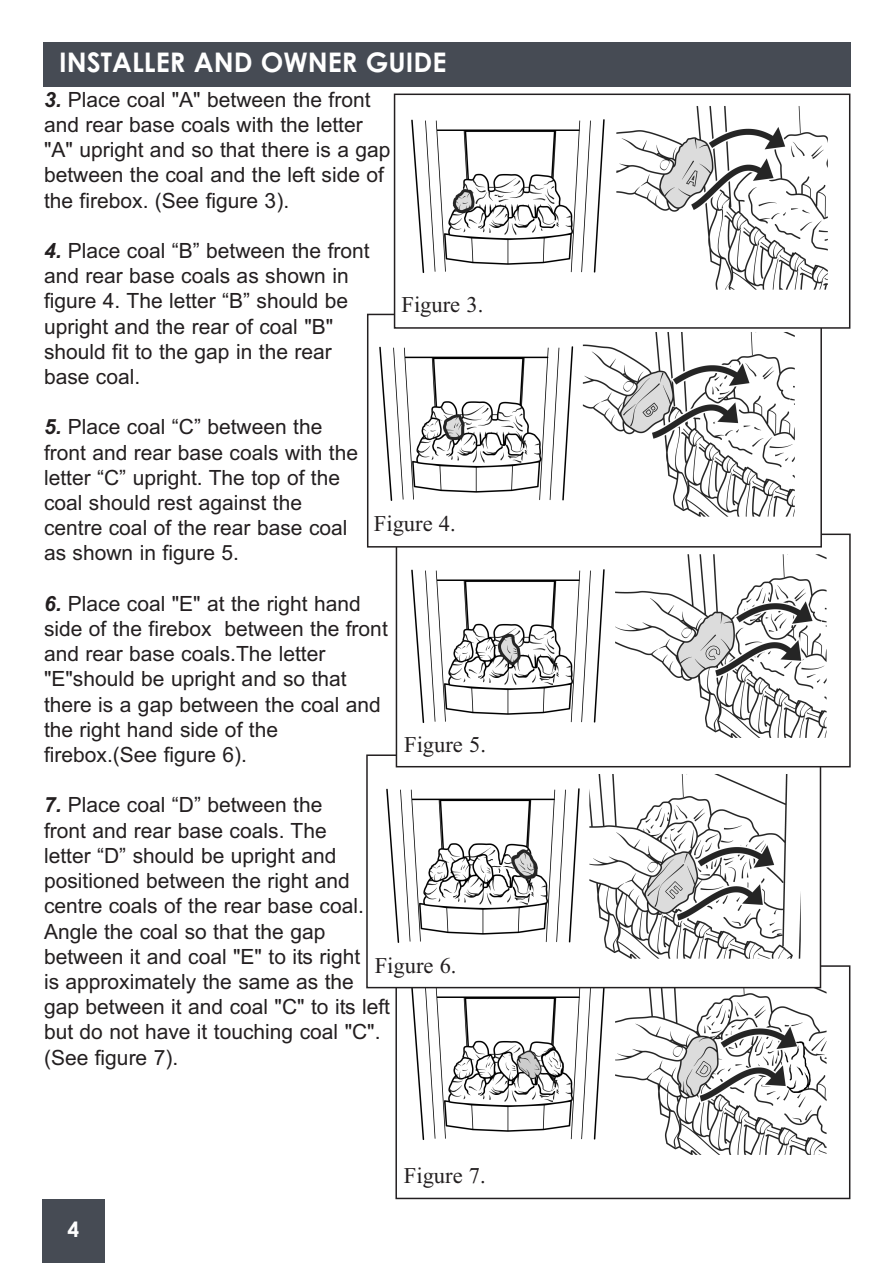
<style>
.page{position:relative;width:893px;height:1263px;background:#fff}
.page>*{position:absolute;margin:0;border:0;box-sizing:border-box;transform-origin:0 0}
.t1{font:33px "Arial";color:#fff}
.t2{font:700 27px "Century Gothic";color:#fff}
.t3{font:22.5px "Times New Roman";color:#231f20}
.t4{font:21px/25.2px "Arial";color:#231f20}
.t5{font:700 21px "Century Gothic";color:#fff}
.s1{font-weight:700;font-style:italic}
</style>
<div class="page">
<img style="left:404px;top:968px;width:423px;height:187px">
<div style="left:395px;top:965px;width:455px;height:234px;border:2px solid #231f20"></div>
<div style="left:367px;top:755px;width:453px;height:232px;background:#fff"></div>
<img style="left:386px;top:774px;width:415px;height:185px">
<div style="left:366px;top:754px;width:455px;height:234px;border:2px solid #231f20"></div>
<div style="left:373px;top:955px;width:125px;height:27px;background:#fff"></div>
<div style="left:396px;top:534px;width:454px;height:233px;background:#fff"></div>
<img style="left:411px;top:554px;width:416px;height:184px">
<div style="left:396px;top:534px;width:455px;height:233px;border:2px solid #231f20"></div>
<div style="left:403px;top:735px;width:110px;height:27px;background:#fff"></div>
<div style="left:368px;top:314px;width:453px;height:233px;background:#fff"></div>
<img style="left:379px;top:332px;width:416px;height:185px">
<div style="left:367px;top:314px;width:455px;height:234px;border:2px solid #231f20"></div>
<div style="left:372px;top:514px;width:115px;height:28px;background:#fff"></div>
<div style="left:395px;top:94px;width:455px;height:234px;background:#fff"></div>
<img style="left:411px;top:106px;width:417px;height:184px">
<div style="left:394px;top:94px;width:456px;height:235px;border:2px solid #231f20"></div>
<div style="left:43px;top:43px;width:807px;height:44px;background:#464b54"></div>
<div style="left:43px;top:1199px;width:62px;height:64px;background:#464b54"></div>
<p class="t2" style="left:59px;top:47px;width:389px">INSTALLER AND OWNER GUIDE</p>
<h1 class="t1" style="left:193px;top:47px;width:508px">INSTALLER AND OWNER GUIDE</h1>
<p class="t4" style="left:44px;top:87px;width:348px"><span class="s1">3.</span> Place coal "A" between the front and rear base coals with the letter "A" upright and so that there is a gap between the coal and the left side of the firebox. (See figure 3).</p>
<p class="t4" style="left:44px;top:238px;width:327px"><span class="s1">4.</span> Place coal “B” between the front and rear base coals as shown in figure 4. The letter “B” should be upright and the rear of coal "B" should fit to the gap in the rear base coal.</p>
<p class="t4" style="left:44px;top:415px;width:316px"><span class="s1">5.</span> Place coal “C” between the front and rear base coals with the letter “C” upright. The top of the coal should rest against the centre coal of the rear base coal as shown in figure 5.</p>
<p class="t4" style="left:44px;top:591px;width:345px"><span class="s1">6.</span> Place coal "E" at the right hand side of the firebox between the front and rear base coals.The letter "E"should be upright and so that there is a gap between the coal and the right hand side of the firebox.(See figure 6).</p>
<p class="t4" style="left:44px;top:793px;width:347px"><span class="s1">7.</span> Place coal “D” between the<br>front and rear base coals. The<br>letter “D” should be upright and positioned between the right and centre coals of the rear base coal.<br>Angle the coal so that the gap between it and coal "E" to its right<br>is approximately the same as the gap between it and coal "C" to its left but do not have it touching coal "C". (See figure 7).</p>
<p class="t3" style="left:402px;top:291px;width:83px">Figure 3.</p>
<p class="t3" style="left:374px;top:510px;width:83px">Figure 4.</p>
<p class="t3" style="left:404px;top:731px;width:83px">Figure 5.</p>
<p class="t3" style="left:375px;top:952px;width:83px">Figure 6.</p>
<p class="t5" style="left:68px;top:1217px;width:13px">4</p>
<p class="t3" style="left:404px;top:1162px;width:83px">Figure 7.</p>
</div>
